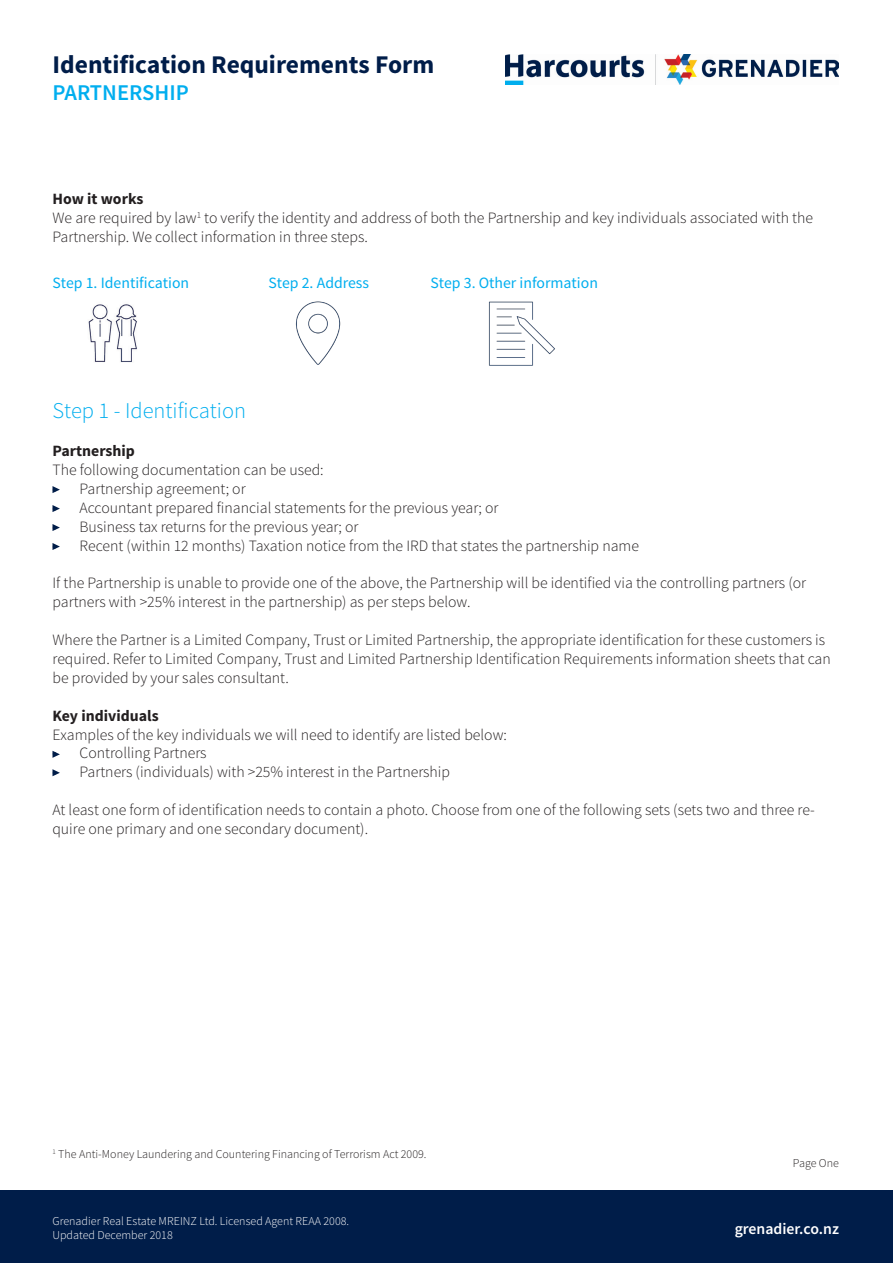
<style>
.page{position:relative;width:893px;height:1263px;background:#fff}
.page>*{position:absolute;margin:0;border:0;box-sizing:border-box;transform-origin:0 0}
.t1{font:700 25.5px "Source Sans Pro";color:#001d49}
.t2{font:300 22.5px "Source Sans Pro";color:#00aeef}
.t3{font:600 22.5px "Source Sans Pro";color:#00aeef}
.t4{font:300 15.75px/18.9px "Source Sans Pro";color:#231f20}
.Body{font:15.75px "Source Sans Pro";color:#00aeef}
.t5{font:700 15.75px "Source Sans Pro";color:#231f20}
.t6{font:600 15.75px "Source Sans Pro";color:#fff}
.t7{font:300 12px "Source Sans Pro";color:#231f20}
.t8{font:300 12px/14.4px "Source Sans Pro";color:#fff}
</style>
<div class="page">
<img style="left:505px;top:54px;width:333px;height:31px">
<div style="left:0;top:1190px;width:893px;height:73px;background:#001d49"></div>
<img style="left:88px;top:304px;width:49px;height:58px">
<img style="left:295px;top:301px;width:46px;height:64px">
<img style="left:488px;top:301px;width:67px;height:65px">
<svg style="left:52px;top:486px;width:8px;height:7px"></svg>
<svg style="left:52px;top:505px;width:8px;height:7px"></svg>
<svg style="left:52px;top:524px;width:8px;height:7px"></svg>
<svg style="left:52px;top:543px;width:8px;height:7px"></svg>
<svg style="left:52px;top:751px;width:8px;height:7px"></svg>
<svg style="left:52px;top:769px;width:8px;height:7px"></svg>
<p class="t1" style="left:52px;top:48px;width:383px">Identification Requirements Form</p>
<p class="t3" style="left:52px;top:78px;width:138px">PARTNERSHIP</p>
<p class="t5" style="left:52px;top:189px;width:93px">How it works</p>
<p class="t4" style="left:52px;top:208px;width:762px">We are required by law<sup>1</sup> to verify the identity and address of both the Partnership and key individuals associated with the<br>Partnership. We collect information in three steps.</p>
<p class="Body" style="left:52px;top:273px;width:138px">Step 1. Identification</p>
<p class="Body" style="left:268px;top:273px;width:102px">Step 2. Address</p>
<p class="Body" style="left:430px;top:273px;width:169px">Step 3. Other information</p>
<p class="t2" style="left:52px;top:397px;width:195px">Step 1 - Identification</p>
<p class="t5" style="left:52px;top:441px;width:84px">Partnership</p>
<p class="t4" style="left:52px;top:460px;width:273px">The following documentation can be used:</p>
<p class="t4" style="left:52px;top:479px;width:195px">• Partnership agreement; or</p>
<p class="t4" style="left:52px;top:498px;width:447px">• Accountant prepared financial statements for the previous year; or</p>
<p class="t4" style="left:52px;top:517px;width:308px">• Business tax returns for the previous year; or</p>
<p class="t4" style="left:52px;top:536px;width:588px">• Recent (within 12 months) Taxation notice from the IRD that states the partnership name</p>
<p class="t4" style="left:52px;top:574px;width:755px">If the Partnership is unable to provide one of the above, the Partnership will be identified via the controlling partners (or partners with &gt;25% interest in the partnership) as per steps below.</p>
<p class="t4" style="left:52px;top:630px;width:780px">Where the Partner is a Limited Company, Trust or Limited Partnership, the appropriate identification for these customers is required. Refer to Limited Company, Trust and Limited Partnership Identification Requirements information sheets that can be provided by your sales consultant.</p>
<p class="t5" style="left:52px;top:705px;width:108px">Key individuals</p>
<p class="t4" style="left:52px;top:725px;width:456px">Examples of the key individuals we will need to identify are listed below:</p>
<p class="t4" style="left:52px;top:744px;width:156px">• Controlling Partners</p>
<p class="t4" style="left:52px;top:763px;width:399px">• Partners (individuals) with &gt;25% interest in the Partnership</p>
<p class="t4" style="left:52px;top:800px;width:764px">At least one form of identification needs to contain a photo. Choose from one of the following sets (sets two and three re&shy;quire one primary and one secondary document).</p>
<p class="t7" style="left:52px;top:1147px;width:375px"><sup>1</sup> The Anti-Money Laundering and Countering Financing of Terrorism Act 2009.</p>
<p class="t7" style="left:793px;top:1156px;width:48px">Page One</p>
<p class="t8" style="left:52px;top:1214px;width:298px">Grenadier Real Estate MREINZ Ltd. Licensed Agent REAA 2008.<br>Updated December 2018</p>
<p class="t6" style="left:735px;top:1219px;width:106px">grenadier.co.nz</p>
</div>
